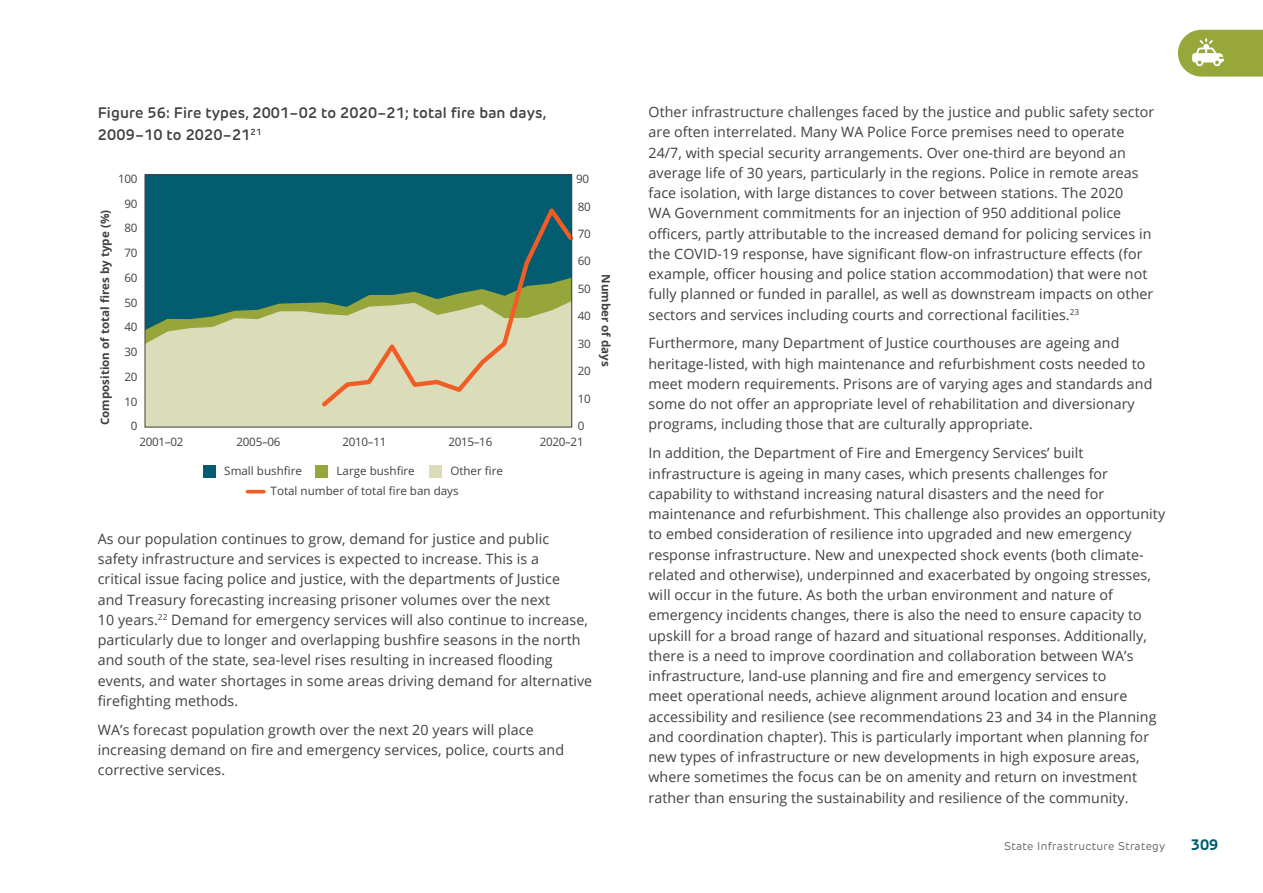
<style>
.page{position:relative;width:1263px;height:893px;background:#fff}
.page>*{position:absolute;margin:0;border:0;box-sizing:border-box;transform-origin:0 0}
.t1{font:600 15px/22.5px "New Rubrik Edge";letter-spacing:.01em;color:#414042}
.t2{font:700 15px "New Rubrik Edge";color:#005b70}
.t3{font:14.25px/20.2px "Open Sans";letter-spacing:.005em;color:#414042}
.t4{font:11.7px/24.8px "Open Sans";color:#414142}
.t5{font:700 11.7px "Open Sans";color:#414142}
.t6{font:11.25px "New Rubrik Edge";letter-spacing:.03em;color:#696a6d}
</style>
<div class="page">
<hr style="left:247px;top:490px;width:17px;height:3px;background:#f15d24">
<div style="left:316px;top:465px;width:12px;height:12px;background:#97a63a"></div>
<div style="left:429px;top:465px;width:12px;height:12px;background:#dbdcb9"></div>
<div style="left:203px;top:465px;width:12px;height:12px;background:#035c70"></div>
<div style="left:145px;top:175px;width:427px;height:252px;background:#035c70"></div>
<svg style="left:147px;top:302px;width:423px;height:123px;background:#c6cfab"></svg>
<svg style="left:318px;top:202px;width:255px;height:208px"></svg>
<div style="left:145px;top:175px;width:427px;height:252px;border:1px solid #414142"></div>
<svg style="left:1178px;top:30px;width:85px;height:47px;background:#a8b55a"></svg>
<p class="t1" style="left:98px;top:101px;width:450px">Figure 56: Fire types, 2001–02 to 2020–21; total fire ban days,<br>2009–10 to 2020–21<sup>21</sup></p>
<p class="t4" style="left:118px;top:166px;width:21px">100</p>
<p class="t5" style="left:97px;top:425px;width:217px;rotate:-90deg">Composition of total fires by type (%)</p>
<p class="t4" style="left:125px;top:191px;width:15px">90</p>
<p class="t4" style="left:125px;top:216px;width:15px">80<br>70</p>
<p class="t4" style="left:125px;top:265px;width:15px">60</p>
<p class="t4" style="left:125px;top:290px;width:15px">50</p>
<p class="t4" style="left:125px;top:314px;width:15px">40</p>
<p class="t4" style="left:125px;top:339px;width:15px;text-align:center">30<br>20<br>10<br>0</p>
<p class="t4" style="left:576px;top:166px;width:15px">90</p>
<p class="t4" style="left:578px;top:194px;width:15px">80</p>
<p class="t4" style="left:578px;top:221px;width:15px">70</p>
<p class="t4" style="left:578px;top:249px;width:15px">60</p>
<p class="t4" style="left:578px;top:276px;width:15px">50</p>
<p class="t4" style="left:578px;top:303px;width:15px">40</p>
<p class="t4" style="left:578px;top:331px;width:15px">30</p>
<p class="t4" style="left:578px;top:358px;width:15px">20</p>
<p class="t4" style="left:578px;top:386px;width:15px">10</p>
<p class="t4" style="left:578px;top:413px;width:8px">0</p>
<p class="t4" style="left:140px;top:429px;width:45px">2001–02</p>
<p class="t4" style="left:237px;top:429px;width:45px">2005–06</p>
<p class="t4" style="left:342px;top:429px;width:45px">2010–11</p>
<p class="t4" style="left:448px;top:429px;width:45px">2015–16</p>
<p class="t4" style="left:540px;top:429px;width:45px">2020–21</p>
<p class="t4" style="left:224px;top:458px;width:79px">Small bushfire</p>
<p class="t4" style="left:337px;top:458px;width:80px">Large bushfire</p>
<p class="t4" style="left:450px;top:458px;width:54px">Other fire</p>
<p class="t4" style="left:271px;top:478px;width:190px">Total number of total fire ban days</p>
<p class="t5" style="left:614px;top:274px;width:94px;rotate:90deg">Number of days</p>
<p class="t3" style="left:98px;top:528px;width:496px">As our population continues to grow, demand for justice and public safety infrastructure and services is expected to increase. This is a<br>critical issue facing police and justice, with the departments of Justice<br>and Treasury forecasting increasing prisoner volumes over the next<br>10 years.<sup>22</sup> Demand for emergency services will also continue to increase, particularly due to longer and overlapping bushfire seasons in the north and south of the state, sea-level rises resulting in increased flooding events, and water shortages in some areas driving demand for alternative firefighting methods.</p>
<p class="t3" style="left:98px;top:719px;width:468px">WA’s forecast population growth over the next 20 years will place increasing demand on fire and emergency services, police, courts and corrective services.</p>
<p class="t3" style="left:648px;top:102px;width:507px">Other infrastructure challenges faced by the justice and public safety sector are often interrelated. Many WA Police Force premises need to operate 24/7, with special security arrangements. Over one-third are beyond an average life of 30 years, particularly in the regions. Police in remote areas face isolation, with large distances to cover between stations. The 2020<br>WA Government commitments for an injection of 950 additional police officers, partly attributable to the increased demand for policing services in the COVID-19 response, have significant flow-on infrastructure effects (for example, officer housing and police station accommodation) that were not fully planned or funded in parallel, as well as downstream impacts on other sectors and services including courts and correctional facilities.<sup>23</sup></p>
<p class="t3" style="left:648px;top:333px;width:505px">Furthermore, many Department of Justice courthouses are ageing and heritage‑listed, with high maintenance and refurbishment costs needed to meet modern requirements. Prisons are of varying ages and standards and some do not offer an appropriate level of rehabilitation and diversionary programs, including those that are culturally appropriate.</p>
<p class="t3" style="left:648px;top:443px;width:518px">In addition, the Department of Fire and Emergency Services’ built infrastructure is ageing in many cases, which presents challenges for capability to withstand increasing natural disasters and the need for maintenance and refurbishment. This challenge also provides an opportunity to embed consideration of resilience into upgraded and new emergency response infrastructure. New and unexpected shock events (both climate&shy;related and otherwise), underpinned and exacerbated by ongoing stresses, will occur in the future. As both the urban environment and nature of emergency incidents changes, there is also the need to ensure capacity to upskill for a broad range of hazard and situational responses. Additionally, there is a need to improve coordination and collaboration between WA’s infrastructure, land-use planning and fire and emergency services to<br>meet operational needs, achieve alignment around location and ensure accessibility and resilience (see recommendations 23 and 34 in the Planning and coordination chapter). This is particularly important when planning for new types of infrastructure or new developments in high exposure areas, where sometimes the focus can be on amenity and return on investment rather than ensuring the sustainability and resilience of the community.</p>
<p class="t6" style="left:1004px;top:840px;width:163px">State Infrastructure Strategy</p>
<p class="t2" style="left:1191px;top:836px;width:29px">309</p>
</div>
